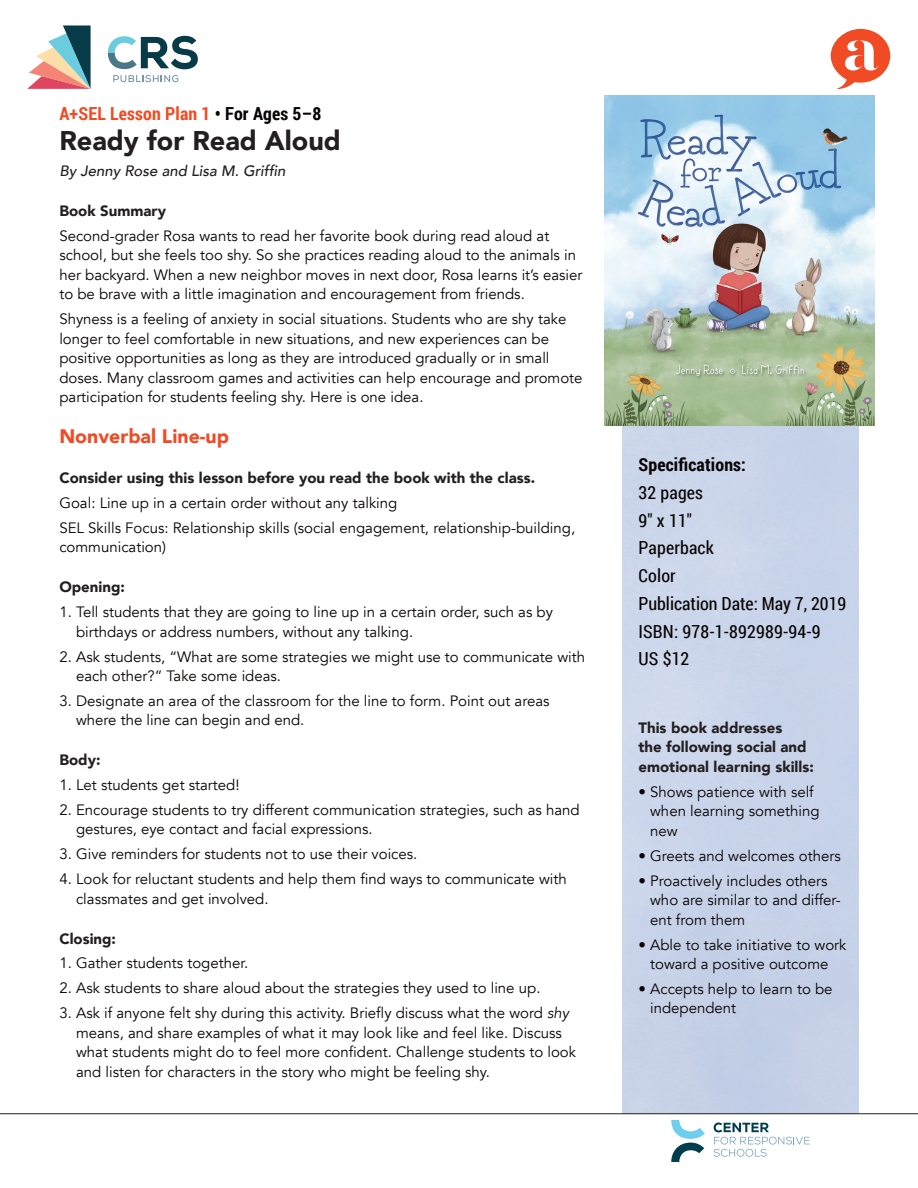
<style>
.page{position:relative;width:918px;height:1188px;background:#fff}
.page>*{position:absolute;margin:0;border:0;box-sizing:border-box;transform-origin:0 0}
.sub{font:900 27px "Avenir";color:#231f20}
.lesson_plan_name{font:900 19.5px "Avenir";color:#f04b24}
.specs{font:18px "Roboto Condensed";letter-spacing:.01em;color:#080302}
.t1{font:700 18px "Roboto Condensed";letter-spacing:.01em;color:#f04b24}
.specs-2{font:700 18px "Roboto Condensed";letter-spacing:.01em;color:#080302}
.body_text-RFRA{font:15px/19.5px "Avenir";color:#080302}
.sub-2{font:900 15px/19.5px "Avenir";color:#231f20}
.author_Illus{font:italic 500 15px "Avenir";color:#231f20}
.s1{color:#080302}
.s2{font-style:italic}
</style>
<div class="page">
<img style="left:605px;top:96px;width:270px;height:330px">
<hr style="left:0;top:1113px;width:918px;height:1px;background:#231f20">
<svg style="left:671px;top:1120px;width:34px;height:42px"></svg>
<svg style="left:714px;top:1123px;width:96px;height:34px"></svg>
<svg style="left:113px;top:75px;width:65px;height:7px"></svg>
<svg style="left:27px;top:25px;width:64px;height:64px"></svg>
<svg style="left:108px;top:36px;width:90px;height:33px"></svg>
<svg style="left:831px;top:29px;width:59px;height:60px"></svg>
<p class="t1" style="left:59px;top:101px;width:264px">A+SEL Lesson Plan 1 <span class="s1">• For Ages 5–8</span></p>
<p class="sub" style="left:59px;top:117px;width:283px">Ready for Read Aloud</p>
<p class="author_Illus" style="left:59px;top:162px;width:228px">By Jenny Rose and Lisa M. Griffin</p>
<p class="sub-2" style="left:59px;top:200px;width:108px">Book Summary</p>
<p class="body_text-RFRA" style="left:59px;top:226px;width:525px">Second-grader Rosa wants to read her favorite book during read aloud at school, but she feels too shy. So she practices reading aloud to the animals in her backyard. When a new neighbor moves in next door, Rosa learns it’s easier to be brave with a little imagination and encouragement from friends.</p>
<p class="body_text-RFRA" style="left:59px;top:310px;width:525px">Shyness is a feeling of anxiety in social situations. Students who are shy take longer to feel comfortable in new situations, and new experiences can be positive opportunities as long as they are introduced gradually or in small doses. Many classroom games and activities can help encourage and promote participation for students feeling shy. Here is one idea.</p>
<p class="lesson_plan_name" style="left:59px;top:420px;width:171px">Nonverbal Line-up</p>
<p class="sub-2" style="left:59px;top:468px;width:477px">Consider using this lesson before you read the book with the class.</p>
<p class="body_text-RFRA" style="left:59px;top:493px;width:340px">Goal: Line up in a certain order without any talking</p>
<p class="body_text-RFRA" style="left:59px;top:518px;width:517px">SEL Skills Focus: Relationship skills (social engagement, relationship-building, communication)</p>
<p class="sub-2" style="left:59px;top:577px;width:67px">Opening:</p>
<p class="body_text-RFRA" style="left:76px;top:602px;width:478px;text-indent:-17px">1. Tell students that they are going to line up in a certain order, such as by birthdays or address numbers, without any talking.</p>
<p class="body_text-RFRA" style="left:76px;top:647px;width:511px;text-indent:-17px">2. Ask students, “What are some strategies we might use to communicate with each other?” Take some ideas.</p>
<p class="body_text-RFRA" style="left:76px;top:691px;width:475px;text-indent:-17px">3. Designate an area of the classroom for the line to form. Point out areas where the line can begin and end.</p>
<p class="sub-2" style="left:59px;top:750px;width:43px">Body:</p>
<p class="body_text-RFRA" style="left:59px;top:775px;width:182px">1. Let students get started!</p>
<p class="body_text-RFRA" style="left:76px;top:800px;width:505px;text-indent:-17px">2. Encourage students to try different communication strategies, such as hand gestures, eye contact and facial expressions.</p>
<p class="body_text-RFRA" style="left:59px;top:845px;width:360px">3. Give reminders for students not to use their voices.</p>
<p class="body_text-RFRA" style="left:76px;top:870px;width:492px;text-indent:-17px">4. Look for reluctant students and help them find ways to communicate with classmates and get involved.</p>
<p class="sub-2" style="left:59px;top:928px;width:58px">Closing:</p>
<p class="body_text-RFRA" style="left:59px;top:954px;width:190px">1. Gather students together.</p>
<p class="body_text-RFRA" style="left:59px;top:979px;width:483px">2. Ask students to share aloud about the strategies they used to line up.</p>
<p class="body_text-RFRA" style="left:76px;top:1004px;width:501px;text-indent:-17px">3. Ask if anyone felt shy during this activity. Briefly discuss what the word <span class="s2">shy </span>means, and share examples of what it may look like and feel like. Discuss what students might do to feel more confident. Challenge students to look and listen for characters in the story who might be feeling shy.</p>
<p class="specs-2" style="left:638px;top:452px;width:109px">Specifications:</p>
<p class="specs" style="left:638px;top:480px;width:66px">32 pages</p>
<p class="specs" style="left:638px;top:508px;width:55px">9″ x 11″</p>
<p class="specs" style="left:638px;top:535px;width:77px">Paperback</p>
<p class="specs" style="left:638px;top:563px;width:39px">Color</p>
<p class="specs" style="left:638px;top:591px;width:209px">Publication Date: May 7, 2019</p>
<p class="specs" style="left:638px;top:619px;width:184px">ISBN: 978-1-892989-94-9</p>
<p class="specs" style="left:638px;top:646px;width:52px">US $12</p>
<p class="sub-2" style="left:638px;top:718px;width:177px">This book addresses<br>the following social and emotional learning skills:</p>
<p class="body_text-RFRA" style="left:650px;top:782px;width:171px;text-indent:-12px">• Shows patience with self when learning something new</p>
<p class="body_text-RFRA" style="left:638px;top:846px;width:204px">• Greets and welcomes others</p>
<p class="body_text-RFRA" style="left:650px;top:871px;width:192px;text-indent:-12px">• Proactively includes others who are similar to and differ&shy;ent from them</p>
<p class="body_text-RFRA" style="left:638px;top:935px;width:209px;text-align:center">• Able to take initiative to work toward a positive outcome</p>
<p class="body_text-RFRA" style="left:650px;top:979px;width:184px;text-indent:-12px">• Accepts help to learn to be independent</p>
</div>
